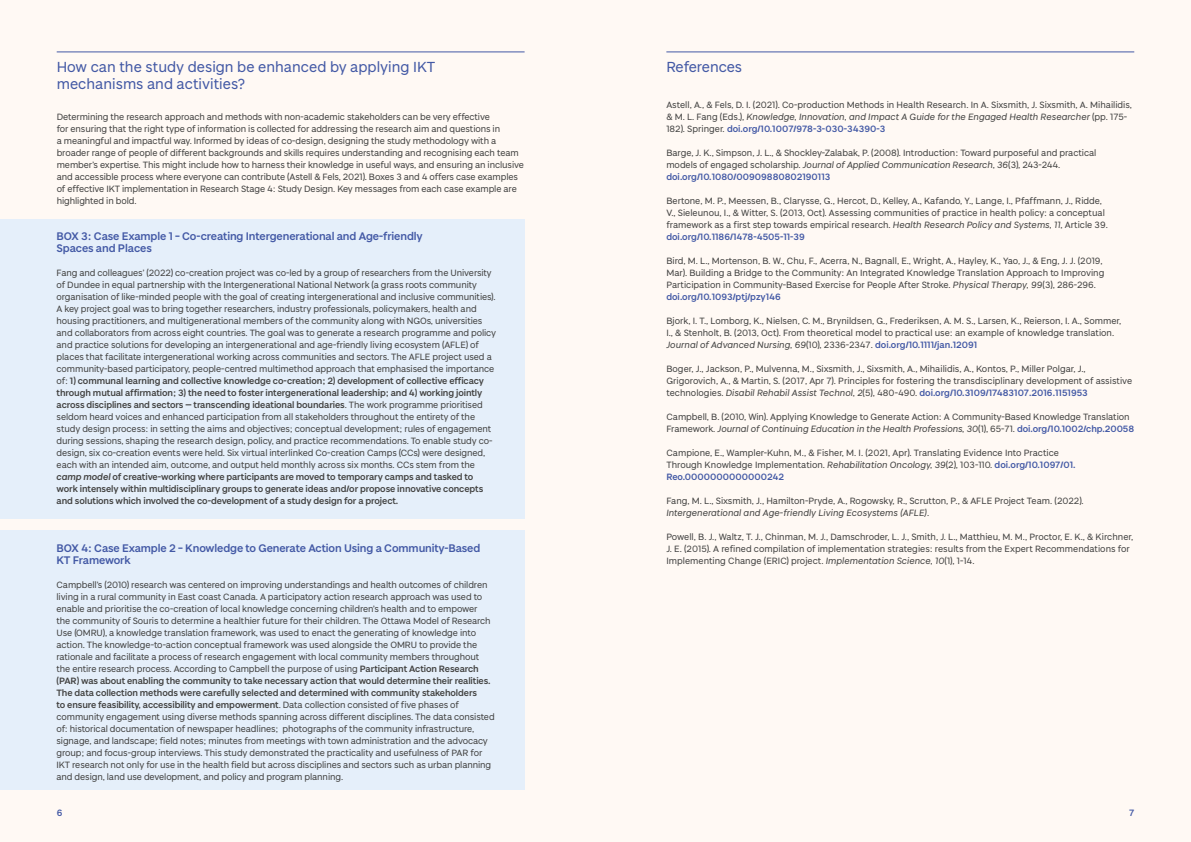
<style>
.page{position:relative;width:1191px;height:842px;background:#fff9f4}
.page>*{position:absolute;margin:0;border:0;box-sizing:border-box;transform-origin:0 0}
.t1{font:16px/17px "Baxter Sans Pro Alt";color:#4359a5}
.t2{font:600 12px/12px "Baxter Sans Pro Alt";letter-spacing:-.01em;color:#4359a5}
.t3{font:10px/12px "Baxter Sans Pro Alt";letter-spacing:-.01em;color:#424241}
.t4{font:600 10px "Baxter Sans Pro Alt";color:#4359a5}
.s1{font-weight:600}
.s2{font-weight:600;font-style:italic}
.s3{font-style:italic}
.s4{font-weight:600;color:#4359a5}
</style>
<div class="page">
<hr style="left:57px;top:52px;width:467px;height:1px;background:#4359a5">
<div style="left:0;top:219px;width:524px;height:300px;background:#e5effa"></div>
<div style="left:0;top:531px;width:524px;height:259px;background:#e5effa"></div>
<hr style="left:666px;top:52px;width:468px;height:1px;background:#4359a5">
<h1 class="t1" style="left:57px;top:58px;width:380px">How can the study design be enhanced by applying IKT mechanisms and activities?</h1>
<p class="t3" style="left:57px;top:110px;width:469px">Determining the research approach and methods with non-academic stakeholders can be very effective<br>for ensuring that the right type of information is collected for addressing the research aim and questions in<br>a meaningful and impactful way. Informed by ideas of co-design, designing the study methodology with a broader range of people of different backgrounds and skills requires understanding and recognising each team member’s expertise. This might include how to harness their knowledge in useful ways, and ensuring an inclusive and accessible process where everyone can contribute (Astell &amp; Fels, 2021). Boxes 3 and 4 offers case examples of effective IKT implementation in Research Stage 4: Study Design. Key messages from each case example are highlighted in bold.</p>
<p class="t2" style="left:57px;top:230px;width:368px">BOX 3: Case Example 1 – Co-creating Intergenerational and Age-friendly<br>Spaces and Places</p>
<p class="t3" style="left:57px;top:266px;width:441px">Fang and colleagues’ (2022) co-creation project was co-led by a group of researchers from the University of Dundee in equal partnership with the Intergenerational National Network (a grass roots community organisation of like-minded people with the goal of creating intergenerational and inclusive communities).<br>A key project goal was to bring together researchers, industry professionals, policymakers, health and housing practitioners, and multigenerational members of the community along with NGOs, universities and collaborators from across eight countries. The goal was to generate a research programme and policy and practice solutions for developing an intergenerational and age-friendly living ecosystem (AFLE) of places that facilitate intergenerational working across communities and sectors. The AFLE project used a community-based participatory, people-centred multimethod approach that emphasised the importance of: <span class="s1">1) communal learning and collective knowledge co-creation; 2) development of collective efficacy through mutual affirmation; 3) the need to foster intergenerational leadership; and 4) working jointly across disciplines and sectors — transcending ideational boundaries</span>. The work programme prioritised seldom heard voices and enhanced participation from all stakeholders throughout the entirety of the study design process: in setting the aims and objectives; conceptual development; rules of engagement during sessions, shaping the research design, policy, and practice recommendations. To enable study co&shy;design, six co-creation events were held. Six virtual interlinked Co-creation Camps (CCs) were designed, each with an intended aim, outcome, and output held monthly across six months. CCs stem from the <span class="s2">camp model</span> <span class="s1">of creative-working where participants are moved to temporary camps and tasked to work intensely within multidisciplinary groups to generate ideas and/or propose innovative concepts and solutions which involved the co-development of a study design for a project.</span></p>
<p class="t2" style="left:56px;top:542px;width:425px">BOX 4: Case Example 2 – Knowledge to Generate Action Using a Community-Based<br>KT Framework</p>
<p class="t3" style="left:56px;top:578px;width:440px">Campbell’s (2010) research was centered on improving understandings and health outcomes of children living in a rural community in East coast Canada. A participatory action research approach was used to enable and prioritise the co-creation of local knowledge concerning children’s health and to empower<br>the community of Souris to determine a healthier future for their children. The Ottawa Model of Research Use (OMRU), a knowledge translation framework, was used to enact the generating of knowledge into action. The knowledge-to-action conceptual framework was used alongside the OMRU to provide the rationale and facilitate a process of research engagement with local community members throughout the entire research process. According to Campbell the purpose of using <span class="s1">Participant Action Research (PAR) was about enabling the community to take necessary action that would determine their realities.<br>The data collection methods were carefully selected and determined with community stakeholders<br>to ensure feasibility, accessibility and empowerment</span>. Data collection consisted of five phases of community engagement using diverse methods spanning across different disciplines. The data consisted of: historical documentation of newspaper headlines; photographs of the community infrastructure, signage, and landscape; field notes; minutes from meetings with town administration and the advocacy group; and focus-group interviews. This study demonstrated the practicality and usefulness of PAR for IKT research not only for use in the health field but across disciplines and sectors such as urban planning and design, land use development, and policy and program planning.</p>
<h1 class="t1" style="left:666px;top:58px;width:77px">References</h1>
<p class="t3" style="left:666px;top:98px;width:467px">Astell, A., &amp; Fels, D. I. (2021). Co-production Methods in Health Research. In A. Sixsmith, J. Sixsmith, A. Mihailidis, &amp; M. L. Fang (Eds.), <span class="s3">Knowledge, Innovation, and Impact A Guide for the Engaged Health Researcher</span> (pp. 175-<br>182). Springer. <span class="s4">doi.org/10.1007/978-3-030-34390-3</span></p>
<p class="t3" style="left:666px;top:146px;width:431px">Barge, J. K., Simpson, J. L., &amp; Shockley-Zalabak, P. (2008). Introduction: Toward purposeful and practical models of engaged scholarship. <span class="s3">Journal of Applied Communication Research, 36</span>(3), 243-244. <span class="s4">doi.org/10.1080/00909880802190113</span></p>
<p class="t3" style="left:666px;top:194px;width:443px">Bertone, M. P., Meessen, B., Clarysse, G., Hercot, D., Kelley, A., Kafando, Y., Lange, I., Pfaffmann, J., Ridde, V., Sieleunou, I., &amp; Witter, S. (2013, Oct). Assessing communities of practice in health policy: a conceptual framework as a first step towards empirical research. <span class="s3">Health Research Policy and Systems, 11</span>, Article 39. <span class="s4">doi.org/10.1186/1478-4505-11-39</span></p>
<p class="t3" style="left:666px;top:254px;width:439px">Bird, M. L., Mortenson, B. W., Chu, F., Acerra, N., Bagnall, E., Wright, A., Hayley, K., Yao, J., &amp; Eng, J. J. (2019, Mar). Building a Bridge to the Community: An Integrated Knowledge Translation Approach to Improving Participation in Community-Based Exercise for People After Stroke. <span class="s3">Physical Therapy, 99</span>(3), 286-296. <span class="s4">doi.org/10.1093/ptj/pzy146</span></p>
<p class="t3" style="left:666px;top:314px;width:456px">Bjork, I. T., Lomborg, K., Nielsen, C. M., Brynildsen, G., Frederiksen, A. M. S., Larsen, K., Reierson, I. A., Sommer,<br>I., &amp; Stenholt, B. (2013, Oct). From theoretical model to practical use: an example of knowledge translation.<br><span class="s3">Journal of Advanced Nursing, 69</span>(10), 2336-2347. <span class="s4">doi.org/10.1111/jan.12091</span></p>
<p class="t3" style="left:666px;top:362px;width:467px">Boger, J., Jackson, P., Mulvenna, M., Sixsmith, J., Sixsmith, A., Mihailidis, A., Kontos, P., Miller Polgar, J.,<br>Grigorovich, A., &amp; Martin, S. (2017, Apr 7). Principles for fostering the transdisciplinary development of assistive technologies. <span class="s3">Disabil Rehabil Assist Technol, 2</span>(5), 480-490. <span class="s4">doi.org/10.3109/17483107.2016.1151953</span></p>
<p class="t3" style="left:666px;top:410px;width:469px">Campbell, B. (2010, Win). Applying Knowledge to Generate Action: A Community-Based Knowledge Translation<br>Framework. <span class="s3">Journal of Continuing Education in the Health Professions, 30</span>(1), 65-71. <span class="s4">doi.org/10.1002/chp.20058</span></p>
<p class="t3" style="left:666px;top:446px;width:411px">Campione, E., Wampler-Kuhn, M., &amp; Fisher, M. I. (2021, Apr). Translating Evidence Into Practice<br>Through Knowledge Implementation. <span class="s3">Rehabilitation Oncology, 39</span>(2), 103-110. <span class="s4">doi.org/10.1097/01.<br>Reo.0000000000000242</span></p>
<p class="t3" style="left:666px;top:494px;width:419px">Fang, M. L., Sixsmith, J., Hamilton-Pryde, A., Rogowsky, R., Scrutton, P., &amp; AFLE Project Team. (2022).<br><span class="s3">Intergenerational and Age-friendly Living Ecosystems (AFLE)</span>.</p>
<p class="t3" style="left:666px;top:530px;width:468px">Powell, B. J., Waltz, T. J., Chinman, M. J., Damschroder, L. J., Smith, J. L., Matthieu, M. M., Proctor, E. K., &amp; Kirchner,<br>J. E. (2015). A refined compilation of implementation strategies: results from the Expert Recommendations for<br>Implementing Change (ERIC) project. <span class="s3">Implementation Science, 10</span>(1), 1-14.</p>
<p class="t4" style="left:57px;top:806px;width:7px">6</p>
<p class="t4" style="left:1129px;top:806px;width:7px">7</p>
</div>
